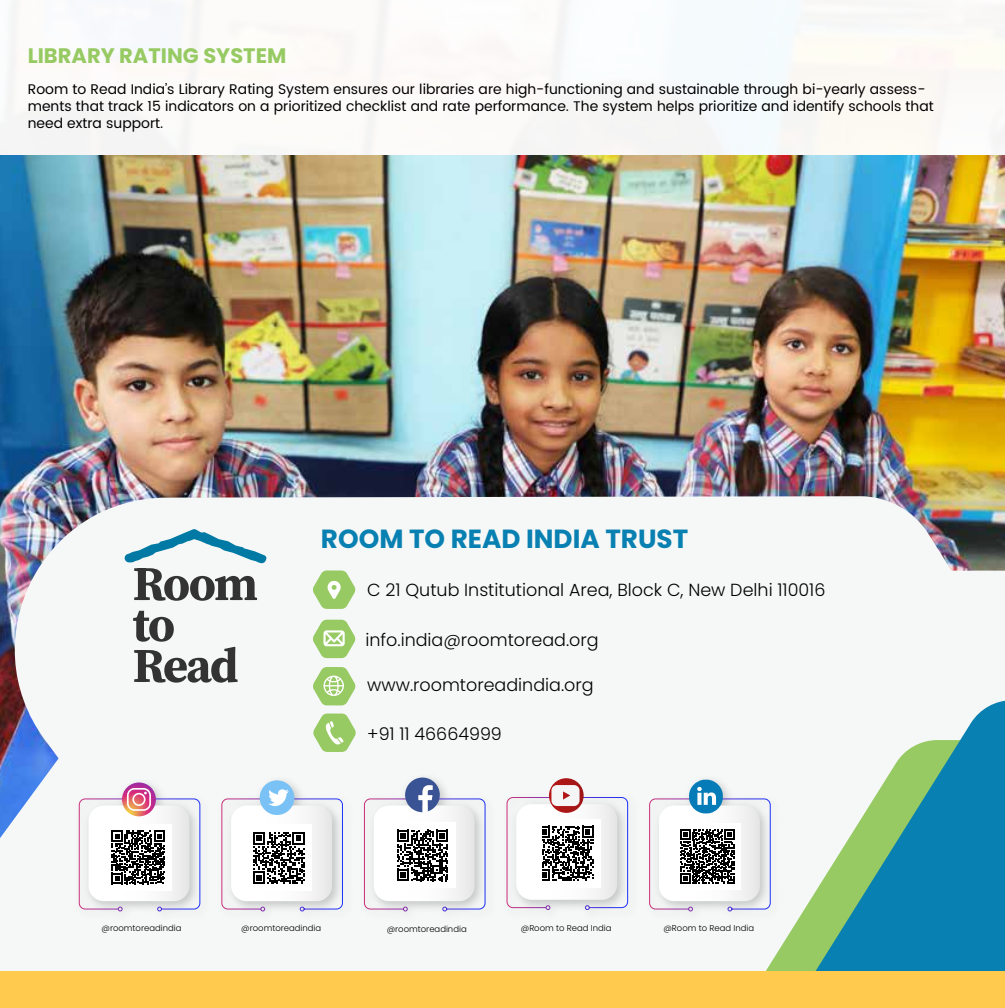
<style>
.page{position:relative;width:1005px;height:1008px;background:#fff}
.page>*{position:absolute;margin:0;border:0;box-sizing:border-box;transform-origin:0 0}
.t1{font:700 26.25px "Poppins";color:#0880b1}
.t2{font:700 21px "Poppins";color:#97ca63}
.t3{font:300 17.5px "Poppins";color:#000}
.t4{font:14px/16.8px "Poppins";color:#000}
.t5{font:300 8.4px "Poppins";color:#000}
</style>
<div class="page">
<img style="left:0;top:0;width:1004px;height:156px">
<img style="left:0;top:156px;width:1004px;height:340px">
<img style="left:0;top:496px;width:1004px;height:75px">
<svg style="left:0;top:571px;width:582px;height:267px;fill:#f6f8f8"></svg>
<svg style="left:772px;top:700px;width:232px;height:271px"></svg>
<div style="left:70px;top:773px;width:142px;height:147px;background:#f6f8f8"></div>
<svg style="left:122px;top:783px;width:34px;height:33px"></svg>
<div style="left:212px;top:771px;width:142px;height:150px;background:#f6f8f8"></div>
<div style="left:260px;top:780px;width:34px;height:35px;background:#7ac2f5;border-radius:50%"></div>
<div style="left:354px;top:768px;width:146px;height:152px;background:#f6f8f8"></div>
<div style="left:497px;top:788px;width:141px;height:132px;background:#f5f7f7"></div>
<div style="left:646px;top:771px;width:139px;height:156px;background:#f6f8f8"></div>
<svg style="left:549px;top:778px;width:34px;height:35px"></svg>
<div style="left:551px;top:785px;width:28px;height:21px;background:#f5f5f6;border-radius:6px"></div>
<svg style="left:221px;top:789px;width:122px;height:123px"></svg>
<svg style="left:78px;top:788px;width:123px;height:124px"></svg>
<svg style="left:363px;top:778px;width:123px;height:134px"></svg>
<svg style="left:506px;top:791px;width:122px;height:120px"></svg>
<svg style="left:648px;top:780px;width:123px;height:132px"></svg>
<div style="left:0;top:971px;width:1004px;height:37px;background:#ffca4d"></div>
<svg style="left:312px;top:570px;width:43px;height:39px"></svg>
<svg style="left:313px;top:714px;width:43px;height:38px"></svg>
<svg style="left:312px;top:667px;width:43px;height:38px"></svg>
<svg style="left:312px;top:620px;width:43px;height:38px"></svg>
<svg style="left:133px;top:611px;width:104px;height:72px"></svg>
<svg style="left:124px;top:529px;width:143px;height:72px"></svg>
<h2 class="t2" style="left:28px;top:44px;width:260px">LIBRARY RATING SYSTEM</h2>
<p class="t4" style="left:28px;top:81px;width:907px">Room to Read India’s Library Rating System ensures our libraries are high-functioning and sustainable through bi-yearly assess&shy;ments that track 15 indicators on a prioritized checklist and rate performance. The system helps prioritize and identify schools that need extra support.</p>
<h1 class="t1" style="left:321px;top:523px;width:369px">ROOM TO READ INDIA TRUST</h1>
<p class="t3" style="left:367px;top:579px;width:459px">C 21 Qutub Institutional Area, Block C, New Delhi 110016</p>
<p class="t3" style="left:365px;top:629px;width:235px">info.india@roomtoread.org</p>
<p class="t3" style="left:367px;top:675px;width:228px">www.roomtoreadindia.org</p>
<p class="t3" style="left:367px;top:724px;width:136px">+91 11 46664999</p>
<p class="t5" style="left:101px;top:923px;width:81px">@roomtoreadindia</p>
<p class="t5" style="left:241px;top:923px;width:81px">@roomtoreadindia</p>
<p class="t5" style="left:386px;top:924px;width:81px">@roomtoreadindia</p>
<p class="t5" style="left:521px;top:923px;width:92px">@Room to Read India</p>
<p class="t5" style="left:663px;top:923px;width:92px">@Room to Read India</p>
</div>
